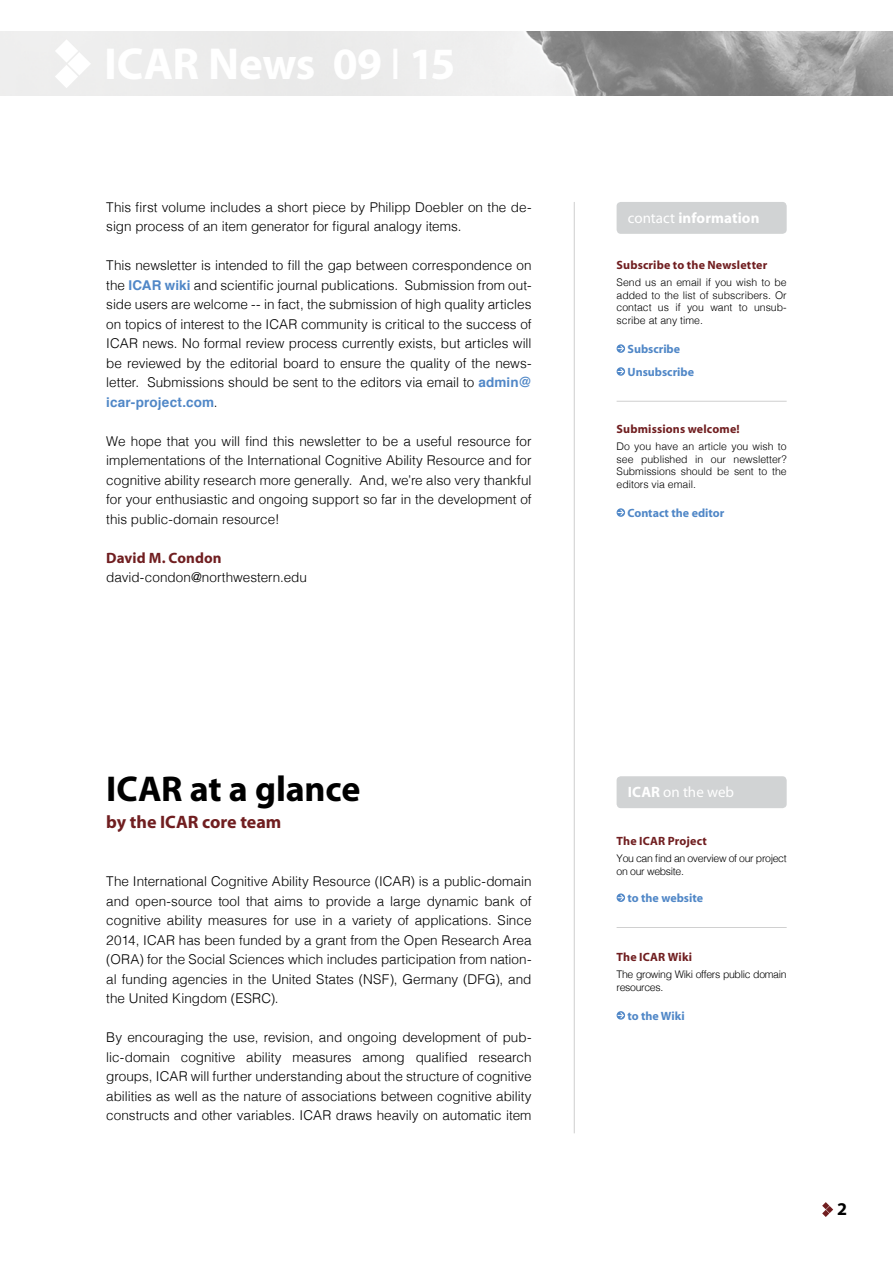
<style>
.page{position:relative;width:893px;height:1263px;background:#fff}
.page>*{position:absolute;margin:0;border:0;box-sizing:border-box;transform-origin:0 0}
.Headline{font:700 36px "Myriad";letter-spacing:-.005em;color:#000}
.Subheadline{font:700 18px "Myriad";color:#701e20}
.Headline-2{font:700 18px "Myriad";color:#000}
.t1{font:700 15px "Myriad";letter-spacing:.005em;color:#fff}
.t2{font:700 15px "Myriad";letter-spacing:.005em;color:#701e20}
.t3{font:15px "Myriad";color:#fff}
.t4{font:300 13.5px/19.5px "Helvetica";color:#000;text-align:justify}
.Sidebar_Headline{font:700 12px "Myriad";letter-spacing:.015em;color:#701e20}
.Sidebar_Headline-2{font:700 12px "Myriad";color:#5087c7}
.t5{font:300 10.5px/12.6px "Helvetica";color:#000;text-align:justify}
.t6{font:300 10.5px/12.6px "Helvetica";letter-spacing:-.03em;color:#000}
.s1{font-weight:700;color:#5087c7}
.s2{font-weight:400}
.s3{font-weight:700}
</style>
<div class="page">
<hr style="left:574px;top:202px;width:1px;height:931px;background:#000">
<div style="left:617px;top:202px;width:170px;height:32px;background:#d1d3d4;border-radius:4px"></div>
<svg style="left:618px;top:344px;width:7px;height:9px"></svg>
<svg style="left:618px;top:367px;width:7px;height:9px"></svg>
<hr style="left:617px;top:401px;width:170px;height:1px;background:#000">
<svg style="left:618px;top:508px;width:7px;height:9px"></svg>
<svg style="left:822px;top:1202px;width:11px;height:15px"></svg>
<div style="left:617px;top:776px;width:170px;height:32px;background:#d1d3d4;border-radius:4px"></div>
<svg style="left:618px;top:894px;width:7px;height:8px"></svg>
<hr style="left:617px;top:927px;width:170px;height:1px;background:#000">
<svg style="left:618px;top:1011px;width:7px;height:8px"></svg>
<img style="left:0;top:32px;width:893px;height:64px">
<svg style="left:55px;top:39px;width:36px;height:49px"></svg>
<p class="t4" style="left:106px;top:196px;width:427px">This first volume includes a short piece by Philipp Doebler on the de&shy;sign process of an item generator for figural analogy items.</p>
<p class="t4" style="left:106px;top:255px;width:427px">This newsletter is intended to fill the gap between correspondence on the <span class="s1">ICAR wiki</span> and scientific journal publications. Submission from out&shy;side users are welcome -- in fact, the submission of high quality articles on topics of interest to the ICAR community is critical to the success of ICAR news. No formal review process currently exists, but articles will be reviewed by the editorial board to ensure the quality of the news&shy;letter. Submissions should be sent to the editors via email to <span class="s1">admin@ icar-project.com</span>.</p>
<p class="t4" style="left:106px;top:430px;width:427px">We hope that you will find this newsletter to be a useful resource for implementations of the International Cognitive Ability Resource and for cognitive ability research more generally. And, we’re also very thankful for your enthusiastic and ongoing support so far in the development of this public-domain resource!</p>
<p class="t2" style="left:106px;top:550px;width:117px">David M. Condon</p>
<p class="t4" style="left:106px;top:567px;width:202px">david-condon@northwestern.edu</p>
<p class="Headline" style="left:106px;top:770px;width:256px">ICAR at a glance</p>
<p class="Subheadline" style="left:106px;top:812px;width:177px">by the ICAR core team</p>
<p class="t4" style="left:106px;top:871px;width:427px">The International Cognitive Ability Resource (ICAR) is a public-domain and open-source tool that aims to provide a large dynamic bank of cognitive ability measures for use in a variety of applications. Since 2014, ICAR has been funded by a grant from the Open Research Area (ORA) for the Social Sciences which includes participation from nation&shy;al funding agencies in the United States (NSF), Germany (DFG), and the United Kingdom (ESRC).</p>
<p class="t4" style="left:106px;top:1027px;width:427px">By encouraging the use, revision, and ongoing development of pub&shy;lic-domain cognitive ability measures among qualified research groups, ICAR will further understanding about the structure of cognitive abilities as well as the nature of associations between cognitive ability constructs and other variables. ICAR draws heavily on automatic item</p>
<p class="t1" style="left:628px;top:210px;width:133px"><span class="s2">contact</span> information</p>
<p class="Sidebar_Headline" style="left:617px;top:259px;width:152px">Subscribe to the Newsletter</p>
<p class="t5" style="left:617px;top:275px;width:172px">Send us an email if you wish to be added to the list of subscribers. Or contact us if you want to unsub&shy;scribe at any time.</p>
<p class="Sidebar_Headline-2" style="left:627px;top:342px;width:54px">Subscribe</p>
<p class="Sidebar_Headline-2" style="left:627px;top:365px;width:68px">Unsubscribe</p>
<p class="Sidebar_Headline" style="left:617px;top:423px;width:125px">Submissions welcome!</p>
<p class="t5" style="left:617px;top:439px;width:172px">Do you have an article you wish to see published in our newsletter?<br>Submissions should be sent to the editors via email.</p>
<p class="Sidebar_Headline-2" style="left:627px;top:506px;width:98px">Contact the editor</p>
<p class="t3" style="left:628px;top:785px;width:108px"><span class="s3">ICAR</span> on the web</p>
<p class="Sidebar_Headline" style="left:617px;top:835px;width:92px">The ICAR Project</p>
<p class="t6" style="left:617px;top:851px;width:172px">You can find an overview of our project on our website.</p>
<p class="Sidebar_Headline-2" style="left:627px;top:892px;width:77px">to the website</p>
<p class="Sidebar_Headline" style="left:617px;top:951px;width:77px">The ICAR Wiki</p>
<p class="t6" style="left:617px;top:967px;width:172px">The growing Wiki offers public domain resources.</p>
<p class="Sidebar_Headline-2" style="left:627px;top:1009px;width:59px">to the Wiki</p>
<p class="Headline-2" style="left:837px;top:1200px;width:11px">2</p>
</div>
